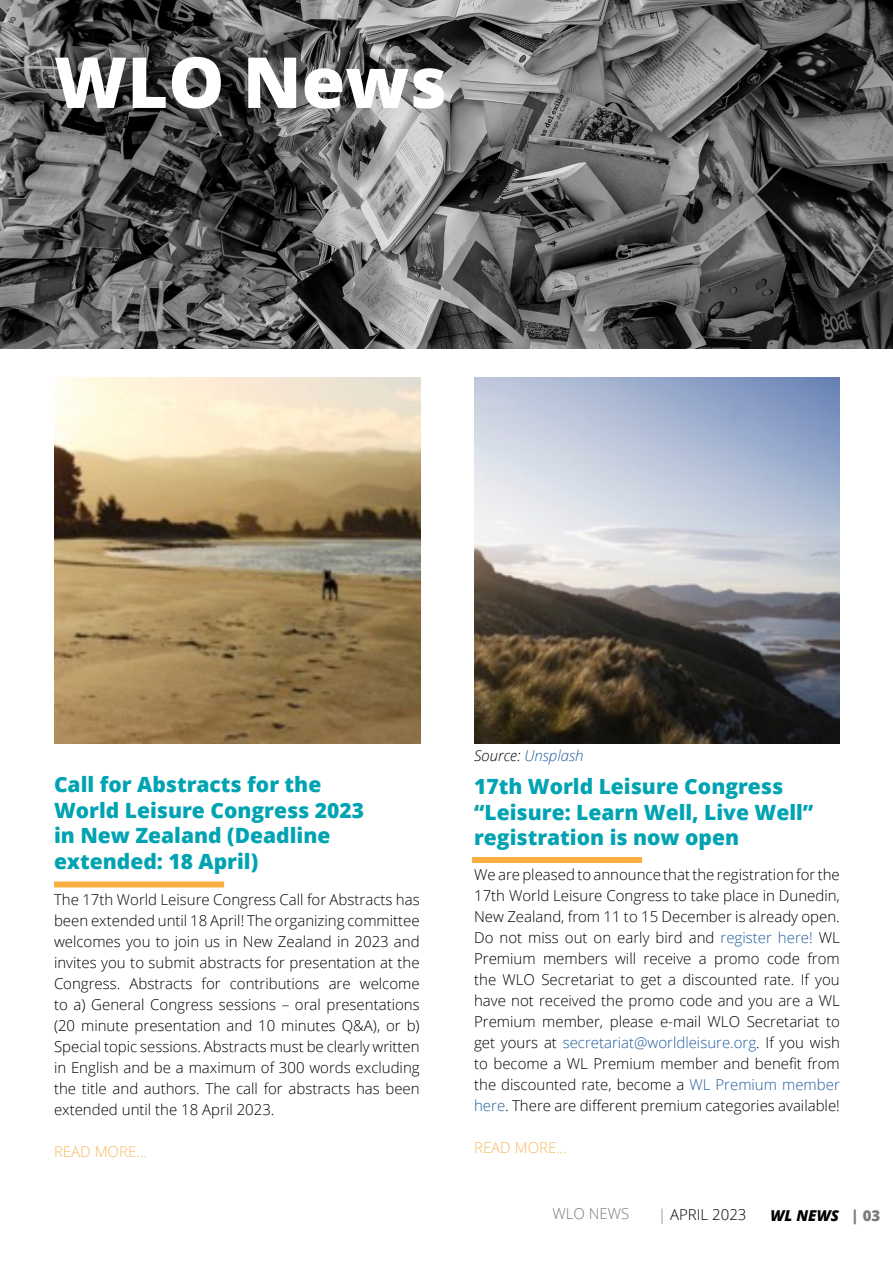
<style>
.page{position:relative;width:893px;height:1263px;background:#fff}
.page>*{position:absolute;margin:0;border:0;box-sizing:border-box;transform-origin:0 0}
.t1{font:800 70.5px "Open Sans";color:#fff}
.t2{font:800 21px/25.5px "Open Sans";color:#00a3b2}
.t3{font:300 15px/21px "Open Sans";color:#000;text-align:justify}
.t4{font:300 15px "Open Sans";color:#f6ba62}
.t5{font:italic 300 15px "Open Sans";color:#215e9e}
.t6{font:italic 800 15px "Open Sans";color:#000}
.t7{font:300 15px "Open Sans";color:#797a7d}
.s1{color:#000}
.s2{color:#215e9e}
.s3{color:#797a7d}
.s4{font-style:normal;color:#797a7d}
</style>
<div class="page">
<img style="left:0;top:0;width:893px;height:349px">
<div style="left:472px;top:857px;width:170px;height:6px;background:#fbaf3f"></div>
<img style="left:474px;top:378px;width:366px;height:365px">
<div style="left:54px;top:881px;width:170px;height:6px;background:#fbaf3f"></div>
<img style="left:55px;top:378px;width:365px;height:365px">
<h1 class="t1" style="left:54px;top:29px;width:394px">WLO News</h1>
<h2 class="t2" style="left:54px;top:771px;width:312px">Call for Abstracts for the<br>World Leisure Congress 2023 in New Zealand (Deadline extended: 18 April)</h2>
<p class="t3" style="left:54px;top:889px;width:367px">The 17th World Leisure Congress Call for Abstracts has been extended until 18 April! The organizing committee welcomes you to join us in New Zealand in 2023 and invites you to submit abstracts for presentation at the Congress. Abstracts for contributions are welcome to a) General Congress sessions – oral presentations (20 minute presentation and 10 minutes Q&amp;A), or b)<br>Special topic sessions. Abstracts must be clearly written in English and be a maximum of 300 words excluding the title and authors. The call for abstracts has been extended until the 18 April 2023.</p>
<p class="t4" style="left:54px;top:1142px;width:94px">READ MORE...</p>
<p class="t5" style="left:474px;top:745px;width:111px"><span class="s1">Source:</span> Unsplash</p>
<h2 class="t2" style="left:474px;top:773px;width:341px">17th World Leisure Congress “Leisure: Learn Well, Live Well” registration is now open</h2>
<p class="t3" style="left:474px;top:863px;width:367px">We are pleased to announce that the registration for the 17th World Leisure Congress to take place in Dunedin, New Zealand, from 11 to 15 December is already open.<br>Do not miss out on early bird and <span class="s2">register here!</span> WL Premium members will receive a promo code from the WLO Secretariat to get a discounted rate. If you have not received the promo code and you are a WL Premium member, please e-mail WLO Secretariat to get yours at <span class="s2">secretariat@worldleisure.org</span>. If you wish to become a WL Premium member and benefit from the discounted rate, become a <span class="s2">WL Premium member here</span>. There are different premium categories available!</p>
<p class="t4" style="left:474px;top:1137px;width:94px">READ MORE...</p>
<p class="t7" style="left:552px;top:1204px;width:79px">WLO NEWS</p>
<p class="t3" style="left:658px;top:1204px;width:90px"><span class="s3">|</span> APRIL 2023</p>
<p class="t6" style="left:771px;top:1204px;width:111px">WL NEWS <span class="s4">| 03</span></p>
</div>
